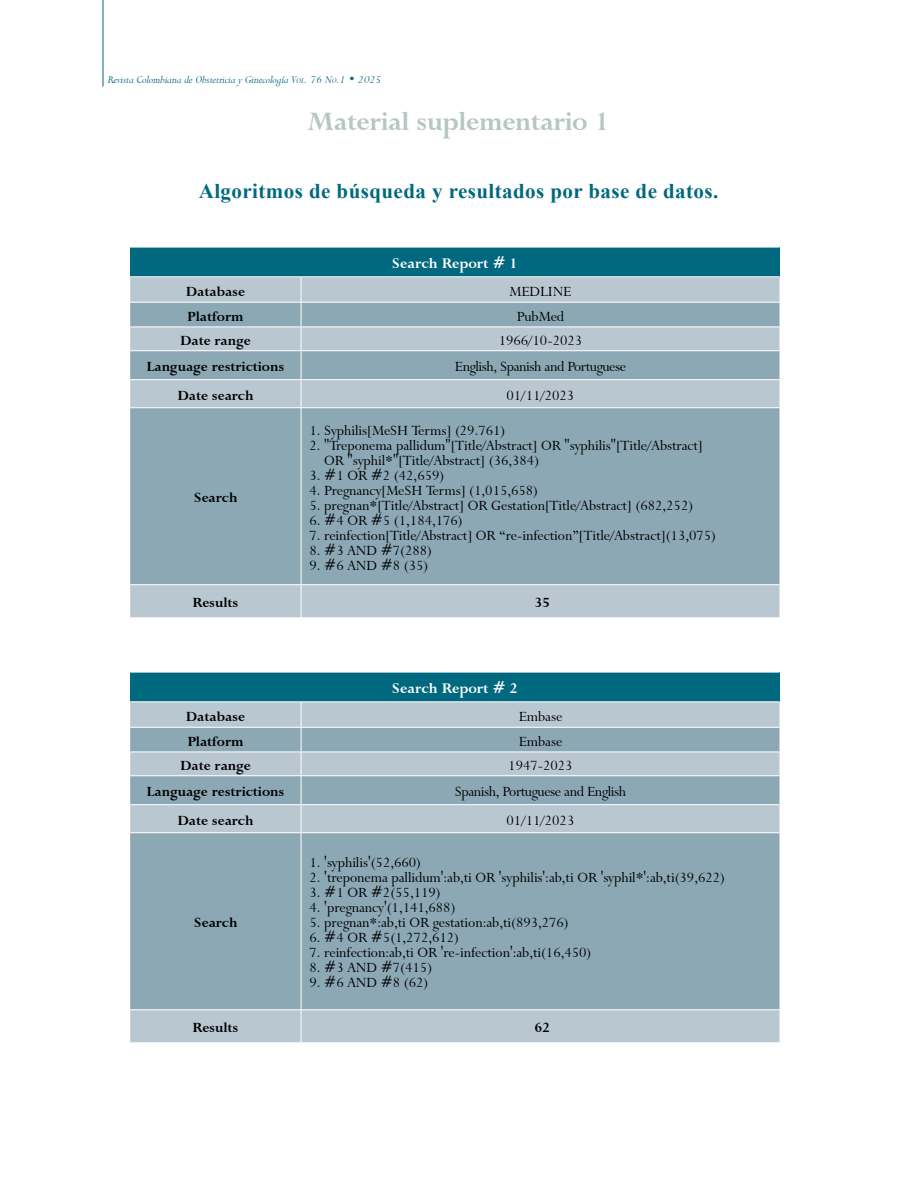
<style>
.page{position:relative;width:915px;height:1191px;background:#fff}
.page>*{position:absolute;margin:0;border:0;box-sizing:border-box;transform-origin:0 0}
.t1{font:700 30px "Lapidary 333 BT";letter-spacing:-.01em;color:#b5c6c4}
.t2{font:700 21px "Times New Roman";letter-spacing:.02em;color:#00687f}
.t3{font:700 16.5px "Lapidary 333 BT";color:#fff}
.t4{font:15.75px/15px "Lapidary 333 BT";color:#000}
.t5{font:700 15.75px "Lapidary 333 BT";color:#000}
.t6{font:15.75px "Lapidary 333 BT";letter-spacing:-.02em;color:#000}
.t7{font:italic 12px "Lapidary 333 BT";color:#00687f}
.s1{font-style:inherit}
.s2{font-size:8.4px}
</style>
<div class="page">
<hr style="left:103px;top:0;width:1px;height:87px;background:#00687f">
<div style="left:130px;top:247px;width:649px;height:30px;background:#00687f"></div>
<div style="left:130px;top:277px;width:649px;height:340px;background:#b9c7d0"></div>
<svg style="left:130px;top:303px;width:649px;height:281px;background:#94adba"></svg>
<hr style="left:130px;top:302px;width:171px;height:1px;background:#fff">
<hr style="left:301px;top:302px;width:478px;height:1px;background:#fff">
<hr style="left:130px;top:350px;width:171px;height:1px;background:#fff">
<hr style="left:301px;top:350px;width:478px;height:1px;background:#fff">
<svg style="left:300px;top:277px;width:1px;height:130px"></svg>
<hr style="left:300px;top:408px;width:1px;height:176px;background:#fff">
<hr style="left:300px;top:585px;width:1px;height:32px;background:#fff">
<hr style="left:130px;top:247px;width:171px;height:1px;background:#fff">
<hr style="left:301px;top:247px;width:478px;height:1px;background:#fff">
<hr style="left:130px;top:326px;width:171px;height:1px;background:#fff">
<hr style="left:301px;top:326px;width:478px;height:1px;background:#fff">
<hr style="left:130px;top:379px;width:171px;height:1px;background:#fff">
<hr style="left:301px;top:379px;width:478px;height:1px;background:#fff">
<hr style="left:130px;top:407px;width:171px;height:1px;background:#fff">
<hr style="left:301px;top:407px;width:478px;height:1px;background:#fff">
<hr style="left:130px;top:584px;width:171px;height:1px;background:#fff">
<hr style="left:301px;top:584px;width:478px;height:1px;background:#fff">
<hr style="left:130px;top:276px;width:171px;height:1px;background:#fff">
<hr style="left:301px;top:276px;width:478px;height:1px;background:#fff">
<div style="left:130px;top:672px;width:649px;height:30px;background:#00687f"></div>
<div style="left:130px;top:702px;width:649px;height:340px;background:#b9c7d0"></div>
<svg style="left:130px;top:728px;width:649px;height:281px;background:#94adba"></svg>
<hr style="left:130px;top:727px;width:171px;height:1px;background:#fff">
<hr style="left:301px;top:727px;width:478px;height:1px;background:#fff">
<hr style="left:130px;top:775px;width:171px;height:1px;background:#fff">
<hr style="left:301px;top:775px;width:478px;height:1px;background:#fff">
<svg style="left:300px;top:702px;width:1px;height:130px"></svg>
<hr style="left:300px;top:833px;width:1px;height:176px;background:#fff">
<hr style="left:300px;top:1010px;width:1px;height:32px;background:#fff">
<hr style="left:130px;top:751px;width:171px;height:1px;background:#fff">
<hr style="left:301px;top:751px;width:478px;height:1px;background:#fff">
<hr style="left:130px;top:804px;width:171px;height:1px;background:#fff">
<hr style="left:301px;top:804px;width:478px;height:1px;background:#fff">
<hr style="left:130px;top:832px;width:171px;height:1px;background:#fff">
<hr style="left:301px;top:832px;width:478px;height:1px;background:#fff">
<hr style="left:130px;top:1009px;width:171px;height:1px;background:#fff">
<hr style="left:301px;top:1009px;width:478px;height:1px;background:#fff">
<hr style="left:130px;top:701px;width:171px;height:1px;background:#fff">
<hr style="left:301px;top:701px;width:478px;height:1px;background:#fff">
<p class="t7" style="left:108px;top:73px;width:275px">Revista Colombiana de Obstetricia y Ginecología <span class="s1">V</span><span class="s2">ol</span><span class="s1">. 76 N</span><span class="s2">o</span><span class="s1">.1 • 2025</span></p>
<h1 class="t1" style="left:307px;top:103px;width:303px">Material suplementario 1</h1>
<h2 class="t2" style="left:199px;top:177px;width:521px">Algoritmos de búsqueda y resultados por base de datos.</h2>
<p class="t3" style="left:392px;top:254px;width:127px">Search Report # 1</p>
<p class="t5" style="left:186px;top:282px;width:61px">Database</p>
<p class="t4" style="left:509px;top:283px;width:63px">MEDLINE</p>
<p class="t5" style="left:187px;top:307px;width:58px">Platform</p>
<p class="t4" style="left:516px;top:309px;width:49px">PubMed</p>
<p class="t5" style="left:180px;top:331px;width:72px">Date range</p>
<p class="t4" style="left:498px;top:333px;width:85px">1966/10-2023</p>
<p class="t5" style="left:146px;top:357px;width:139px">Language restrictions</p>
<p class="t6" style="left:454px;top:358px;width:173px">English, Spanish and Portuguese</p>
<p class="t5" style="left:177px;top:386px;width:77px">Date search</p>
<p class="t4" style="left:506px;top:388px;width:69px">01/11/2023</p>
<p class="t5" style="left:194px;top:488px;width:45px">Search</p>
<p class="t4" style="left:309px;top:423px;width:197px">1. Syphilis[MeSH Terms] (29.761)</p>
<p class="t4" style="left:324px;top:438px;width:380px;text-indent:-15px">2. "Treponema pallidum"[Title/Abstract] OR "syphilis"[Title/Abstract]<br>OR "syphil*"[Title/Abstract] (36,384)</p>
<p class="t4" style="left:309px;top:468px;width:136px">3. #1 OR #2 (42,659)</p>
<p class="t4" style="left:309px;top:483px;width:230px">4. Pregnancy[MeSH Terms] (1,015,658)</p>
<p class="t4" style="left:309px;top:498px;width:385px">5. pregnan*[Title/Abstract] OR Gestation[Title/Abstract] (682,252)</p>
<p class="t4" style="left:309px;top:513px;width:155px">6. #4 OR #5 (1,184,176)</p>
<p class="t4" style="left:309px;top:528px;width:408px">7. reinfection[Title/Abstract] OR “re-infection”[Title/Abstract](13,075)</p>
<p class="t4" style="left:309px;top:543px;width:124px">8. #3 AND #7(288)</p>
<p class="t4" style="left:309px;top:558px;width:120px">9. #6 AND #8 (35)</p>
<p class="t5" style="left:192px;top:593px;width:47px">Results</p>
<p class="t5" style="left:534px;top:593px;width:17px">35</p>
<p class="t3" style="left:392px;top:678px;width:127px">Search Report # 2</p>
<p class="t5" style="left:186px;top:707px;width:61px">Database</p>
<p class="t4" style="left:518px;top:708px;width:45px">Embase</p>
<p class="t5" style="left:187px;top:732px;width:58px">Platform</p>
<p class="t4" style="left:518px;top:733px;width:45px">Embase</p>
<p class="t5" style="left:180px;top:756px;width:72px">Date range</p>
<p class="t4" style="left:508px;top:758px;width:66px">1947-2023</p>
<p class="t5" style="left:146px;top:782px;width:139px">Language restrictions</p>
<p class="t6" style="left:454px;top:783px;width:173px">Spanish, Portuguese and English</p>
<p class="t5" style="left:177px;top:811px;width:77px">Date search</p>
<p class="t4" style="left:506px;top:812px;width:69px">01/11/2023</p>
<p class="t5" style="left:194px;top:913px;width:45px">Search</p>
<p class="t4" style="left:309px;top:855px;width:113px">1. 'syphilis'(52,660)</p>
<p class="t4" style="left:309px;top:870px;width:417px">2. 'treponema pallidum':ab,ti OR 'syphilis':ab,ti OR 'syphil*':ab,ti(39,622)</p>
<p class="t4" style="left:309px;top:885px;width:133px">3. #1 OR #2(55,119)</p>
<p class="t4" style="left:309px;top:900px;width:147px">4. 'pregnancy'(1,141,688)</p>
<p class="t4" style="left:309px;top:915px;width:261px">5. pregnan*:ab,ti OR gestation:ab,ti(893,276)</p>
<p class="t4" style="left:309px;top:930px;width:151px">6. #4 OR #5(1,272,612)</p>
<p class="t4" style="left:309px;top:945px;width:283px">7. reinfection:ab,ti OR 're-infection':ab,ti(16,450)</p>
<p class="t4" style="left:309px;top:960px;width:124px">8. #3 AND #7(415)</p>
<p class="t4" style="left:309px;top:975px;width:120px">9. #6 AND #8 (62)</p>
<p class="t5" style="left:192px;top:1018px;width:47px">Results</p>
<p class="t5" style="left:534px;top:1018px;width:17px">62</p>
</div>
